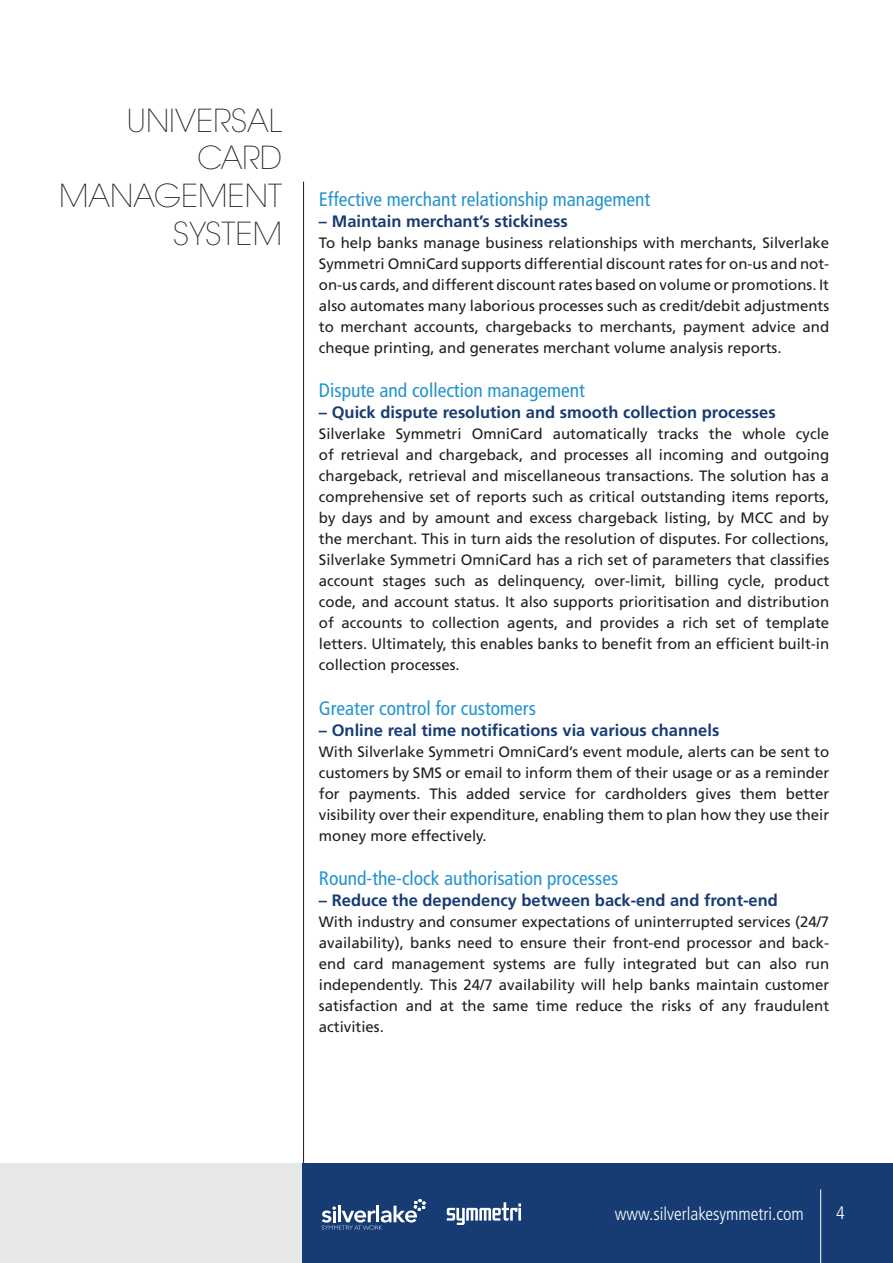
<style>
.page{position:relative;width:893px;height:1263px;background:#fff}
.page>*{position:absolute;margin:0;border:0;box-sizing:border-box;transform-origin:0 0}
.t1{font:200 31.5px/37.8px "ITC Avant Garde Std";color:#231f20;text-align:right}
.t2{font:condensed 19.5px "Frutiger LT Std";color:#2494cd}
.t3{font:300 condensed 18px "Frutiger LT Std";color:#fff}
.t4{font:700 16.5px "Frutiger LT Std";color:#173c73}
.t5{font:15px/21px "Frutiger LT Std";color:#231f20;text-align:justify}
</style>
<div class="page">
<hr style="left:303px;top:182px;width:1px;height:1027px;background:#231f20">
<div style="left:0;top:1164px;width:304px;height:99px;background:#e6e7e9"></div>
<div style="left:303px;top:1164px;width:590px;height:99px;background:#173c73"></div>
<svg style="left:322px;top:1199px;width:104px;height:31px"></svg>
<svg style="left:447px;top:1202px;width:74px;height:23px"></svg>
<hr style="left:820px;top:1189px;width:1px;height:74px;background:#fff">
<h1 class="t1" style="left:59px;top:102px;width:224px">UNIVERSAL<br>CARD<br>MANAGEMENT<br>SYSTEM</h1>
<h2 class="t2" style="left:319px;top:188px;width:333px">Effective merchant relationship management</h2>
<p class="t4" style="left:319px;top:212px;width:250px">– Maintain merchant’s stickiness</p>
<p class="t5" style="left:319px;top:232px;width:512px">To help banks manage business relationships with merchants, Silverlake Symmetri OmniCard supports differential discount rates for on-us and not&shy;on-us cards, and different discount rates based on volume or promotions. It also automates many laborious processes such as credit/debit adjustments to merchant accounts, chargebacks to merchants, payment advice and cheque printing, and generates merchant volume analysis reports.</p>
<h2 class="t2" style="left:319px;top:379px;width:268px">Dispute and collection management</h2>
<p class="t4" style="left:319px;top:403px;width:458px">– Quick dispute resolution and smooth collection processes</p>
<p class="t5" style="left:319px;top:424px;width:512px">Silverlake Symmetri OmniCard automatically tracks the whole cycle of retrieval and chargeback, and processes all incoming and outgoing chargeback, retrieval and miscellaneous transactions. The solution has a comprehensive set of reports such as critical outstanding items reports, by days and by amount and excess chargeback listing, by MCC and by the merchant. This in turn aids the resolution of disputes. For collections, Silverlake Symmetri OmniCard has a rich set of parameters that classifies account stages such as delinquency, over-limit, billing cycle, product code, and account status. It also supports prioritisation and distribution of accounts to collection agents, and provides a rich set of template letters. Ultimately, this enables banks to benefit from an efficient built-in collection processes.</p>
<h2 class="t2" style="left:319px;top:697px;width:218px">Greater control for customers</h2>
<p class="t4" style="left:319px;top:720px;width:402px">– Online real time notifications via various channels</p>
<p class="t5" style="left:319px;top:741px;width:512px">With Silverlake Symmetri OmniCard’s event module, alerts can be sent to customers by SMS or email to inform them of their usage or as a reminder for payments. This added service for cardholders gives them better visibility over their expenditure, enabling them to plan how they use their money more effectively.</p>
<h2 class="t2" style="left:319px;top:867px;width:301px">Round-the-clock authorisation processes</h2>
<p class="t4" style="left:319px;top:891px;width:461px">– Reduce the dependency between back-end and front-end</p>
<p class="t5" style="left:319px;top:912px;width:512px">With industry and consumer expectations of uninterrupted services (24/7 availability), banks need to ensure their front-end processor and back&shy;end card management systems are fully integrated but can also run independently. This 24/7 availability will help banks maintain customer satisfaction and at the same time reduce the risks of any fraudulent activities.</p>
<p class="t3" style="left:615px;top:1203px;width:190px">www.silverlakesymmetri.com</p>
<p class="t3" style="left:836px;top:1203px;width:10px">54</p>
</div>
